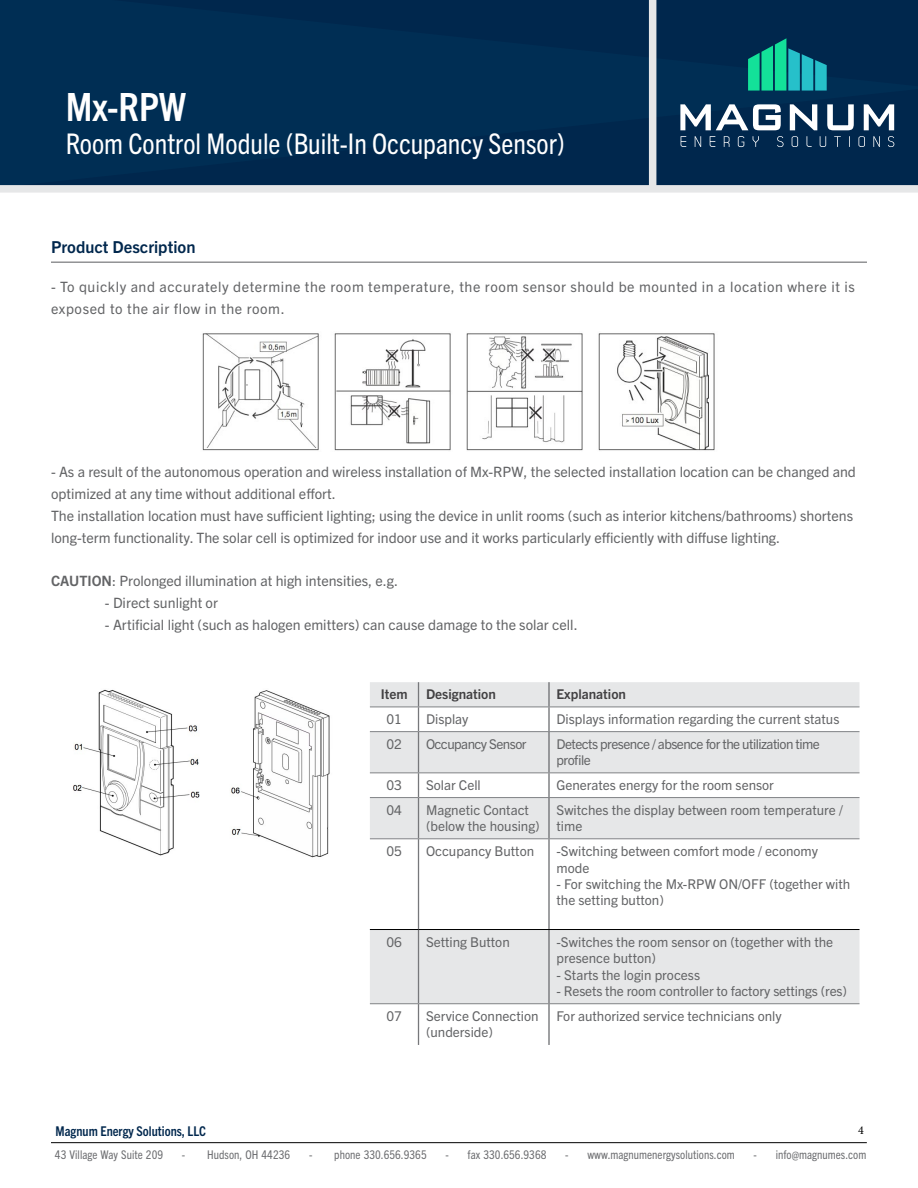
<style>
.page{position:relative;width:918px;height:1188px;background:#fff}
.page>*{position:absolute;margin:0;border:0;box-sizing:border-box;transform-origin:0 0}
.t1{font:700 condensed 39px "Trade Gothic Next LT Pro";color:#fff}
.t2{font:condensed 28.5px "Trade Gothic Next LT Pro";color:#fff}
.t3{font:700 16.5px "Trade Gothic Next LT Pro";color:#00274d}
.t4{font:14.25px/21.8px "Trade Gothic Next LT Pro";color:#636466}
.t5{font:14.25px/21.8px "Trade Gothic Next LT Pro";letter-spacing:.04em;color:#636466}
.t6{font:13.5px/16.5px "Trade Gothic Next LT Pro";color:#636466}
.t7{font:13.5px/16.5px "Trade Gothic Next LT Pro";letter-spacing:-.04em;color:#636466}
.t8{font:700 13.5px "Trade Gothic Next LT Pro";color:#414042}
.t9{font:700 condensed 13.5px "Trade Gothic Next LT Pro";color:#00274d}
.t10{font:condensed 12px "Trade Gothic Next LT Pro";letter-spacing:.005em;color:#6d6e71}
.t11{font:12px "Minion Pro";color:#000}
.s1{font-weight:700}
</style>
<div class="page">
<div style="left:0;top:0;width:918px;height:185px;background:#002e54"></div>
<div style="left:649px;top:0;width:7px;height:190px;background:#e6e7e8"></div>
<div style="left:0;top:185px;width:918px;height:8px;background:#e6e7e8"></div>
<svg style="left:680px;top:99px;width:215px;height:49px"></svg>
<svg style="left:748px;top:38px;width:79px;height:53px;background:#11928a"></svg>
<hr style="left:51px;top:262px;width:816px;height:1px;background:#6d6e71">
<img style="left:202px;top:333px;width:513px;height:118px">
<img style="left:73px;top:689px;width:257px;height:169px">
<svg style="left:370px;top:682px;width:490px;height:321px;fill:#e6e7e8"></svg>
<svg style="left:418px;top:682px;width:1px;height:49px"></svg>
<hr style="left:418px;top:732px;width:1px;height:41px;background:#77787b">
<svg style="left:418px;top:774px;width:1px;height:23px"></svg>
<hr style="left:418px;top:798px;width:1px;height:40px;background:#77787b">
<hr style="left:418px;top:839px;width:1px;height:90px;background:#77787b">
<hr style="left:418px;top:930px;width:1px;height:73px;background:#77787b">
<hr style="left:418px;top:1004px;width:1px;height:41px;background:#77787b">
<hr style="left:548px;top:682px;width:2px;height:25px;background:#6d6e71">
<hr style="left:548px;top:707px;width:2px;height:24px;background:#6d6e71">
<hr style="left:548px;top:732px;width:2px;height:41px;background:#6d6e71">
<hr style="left:548px;top:773px;width:2px;height:24px;background:#6d6e71">
<hr style="left:548px;top:798px;width:2px;height:40px;background:#6d6e71">
<hr style="left:548px;top:839px;width:2px;height:90px;background:#6d6e71">
<hr style="left:548px;top:930px;width:2px;height:73px;background:#6d6e71">
<hr style="left:548px;top:1004px;width:2px;height:41px;background:#6d6e71">
<hr style="left:370px;top:707px;width:49px;height:1px;background:#808285">
<hr style="left:419px;top:707px;width:130px;height:1px;background:#808285">
<hr style="left:549px;top:707px;width:311px;height:1px;background:#808285">
<hr style="left:370px;top:731px;width:49px;height:1px;background:#808285">
<hr style="left:419px;top:731px;width:130px;height:1px;background:#808285">
<hr style="left:549px;top:731px;width:311px;height:1px;background:#808285">
<hr style="left:370px;top:773px;width:49px;height:1px;background:#808285">
<hr style="left:419px;top:773px;width:130px;height:1px;background:#808285">
<hr style="left:549px;top:773px;width:311px;height:1px;background:#808285">
<hr style="left:370px;top:797px;width:49px;height:1px;background:#808285">
<hr style="left:419px;top:797px;width:130px;height:1px;background:#808285">
<hr style="left:549px;top:797px;width:311px;height:1px;background:#808285">
<hr style="left:370px;top:838px;width:49px;height:1px;background:#808285">
<hr style="left:419px;top:838px;width:130px;height:1px;background:#808285">
<hr style="left:549px;top:838px;width:311px;height:1px;background:#808285">
<hr style="left:370px;top:1003px;width:49px;height:1px;background:#808285">
<hr style="left:419px;top:1003px;width:130px;height:1px;background:#808285">
<hr style="left:549px;top:1003px;width:311px;height:1px;background:#808285">
<hr style="left:370px;top:929px;width:49px;height:1px;background:#000">
<hr style="left:419px;top:929px;width:130px;height:1px;background:#000">
<hr style="left:549px;top:929px;width:311px;height:1px;background:#000">
<hr style="left:51px;top:1142px;width:816px;height:1px;background:#000">
<h1 class="t1" style="left:66px;top:80px;width:122px">Mx-RPW</h1>
<h2 class="t2" style="left:66px;top:124px;width:500px">Room Control Module (Built-In Occupancy Sensor)</h2>
<p class="t3" style="left:51px;top:236px;width:146px">Product Description</p>
<p class="t5" style="left:51px;top:275px;width:805px">- To quickly and accurately determine the room temperature, the room sensor should be mounted in a location where it is exposed to the air flow in the room.</p>
<p class="t4" style="left:51px;top:460px;width:806px">- As a result of the autonomous operation and wireless installation of Mx-RPW, the selected installation location can be changed and optimized at any time without additional effort.<br>The installation location must have sufficient lighting; using the device in unlit rooms (such as interior kitchens/bathrooms) shortens long-term functionality. The solar cell is optimized for indoor use and it works particularly efficiently with diffuse lighting.</p>
<p class="t4" style="left:51px;top:569px;width:349px"><span class="s1">CAUTION</span>: Prolonged illumination at high intensities, e.g.</p>
<p class="t4" style="left:105px;top:591px;width:115px">- Direct sunlight or</p>
<p class="t4" style="left:105px;top:613px;width:474px">- Artificial light (such as halogen emitters) can cause damage to the solar cell.</p>
<p class="t8" style="left:381px;top:685px;width:28px">Item</p>
<p class="t8" style="left:426px;top:685px;width:72px">Designation</p>
<p class="t8" style="left:557px;top:685px;width:71px">Explanation</p>
<p class="t6" style="left:386px;top:710px;width:17px">01</p>
<p class="t6" style="left:426px;top:710px;width:44px">Display</p>
<p class="t6" style="left:557px;top:710px;width:284px">Displays information regarding the current status</p>
<p class="t6" style="left:386px;top:735px;width:17px">02</p>
<p class="t7" style="left:426px;top:735px;width:102px">Occupancy Sensor</p>
<p class="t7" style="left:557px;top:735px;width:265px">Detects presence / absence for the utilization time profile</p>
<p class="t6" style="left:387px;top:776px;width:17px">03</p>
<p class="t6" style="left:426px;top:776px;width:56px">Solar Cell</p>
<p class="t6" style="left:557px;top:776px;width:219px">Generates energy for the room sensor</p>
<p class="t6" style="left:386px;top:801px;width:17px">04</p>
<p class="t6" style="left:426px;top:801px;width:115px">Magnetic Contact (below the housing)</p>
<p class="t6" style="left:557px;top:801px;width:288px">Switches the display between room temperature / time</p>
<p class="t6" style="left:386px;top:842px;width:17px">05</p>
<p class="t6" style="left:426px;top:842px;width:110px">Occupancy Button</p>
<p class="t6" style="left:557px;top:842px;width:263px">-Switching between comfort mode / economy mode</p>
<p class="t6" style="left:557px;top:875px;width:295px">- For switching the Mx-RPW ON/OFF (together with the setting button)</p>
<p class="t6" style="left:386px;top:933px;width:17px">06</p>
<p class="t6" style="left:426px;top:933px;width:85px">Setting Button</p>
<p class="t6" style="left:557px;top:933px;width:278px">-Switches the room sensor on (together with the presence button)</p>
<p class="t6" style="left:557px;top:966px;width:145px">- Starts the login process</p>
<p class="t6" style="left:557px;top:982px;width:292px">- Resets the room controller to factory settings (res)</p>
<p class="t6" style="left:386px;top:1007px;width:17px">07</p>
<p class="t6" style="left:426px;top:1007px;width:114px">Service Connection (underside)</p>
<p class="t6" style="left:557px;top:1007px;width:227px">For authorized service technicians only</p>
<p class="t9" style="left:56px;top:1122px;width:152px">Magnum Energy Solutions, LLC</p>
<p class="t10" style="left:55px;top:1146px;width:110px">43 Village Way Suite 209</p>
<p class="t10" style="left:182px;top:1146px;width:110px">- Hudson, OH 44236</p>
<p class="t10" style="left:309px;top:1146px;width:119px">- phone 330.656.9365</p>
<p class="t10" style="left:446px;top:1146px;width:103px">- fax 330.656.9368</p>
<p class="t10" style="left:565px;top:1146px;width:171px">- www.magnumenergysolutions.com</p>
<p class="t10" style="left:754px;top:1146px;width:114px">- info@magnumes.com</p>
<p class="t11" style="left:858px;top:1122px;width:7px">4</p>
</div>
